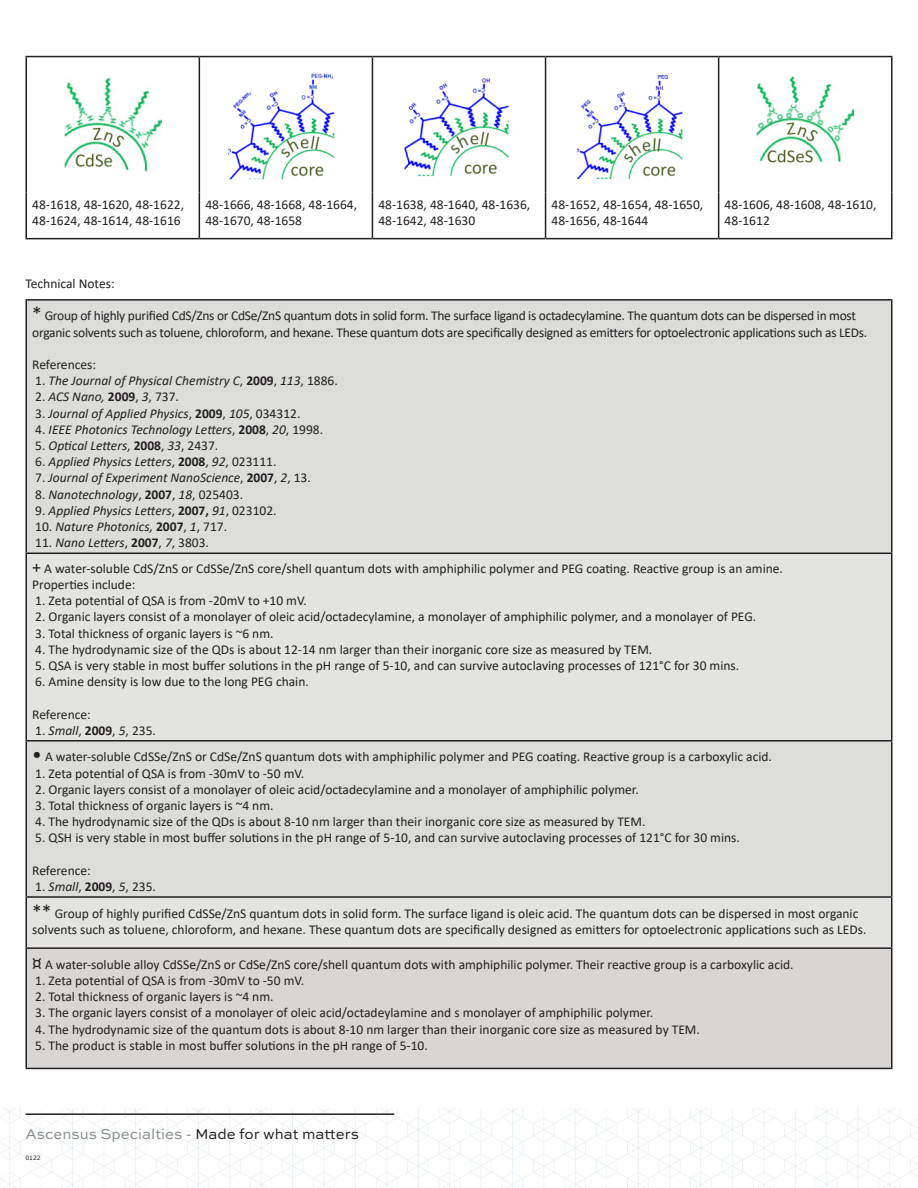
<style>
.page{position:relative;width:918px;height:1188px;background:#fff}
.page>*{position:absolute;margin:0;border:0;box-sizing:border-box;transform-origin:0 0}
.t1{font:15px "Sweet Sans Pro";color:#898c8d}
.t2{font:13.5px/16.2px "Calibri";color:#231f20}
.t3{font:italic 13.5px "Calibri";color:#231f20}
.t4{font:13.5px "Calibri";letter-spacing:-.02em;color:#231f20}
.t5{font:6px "Verdana";color:#231f20}
.s1{font-size:19.5px}
.s2{font-style:normal}
.s3{font-weight:700;font-style:normal}
.s4{font-size:18px}
.s5{font-style:italic}
.s6{font-weight:700}
.s7{color:#231f20}
</style>
<div class="page">
<img style="left:0;top:1109px;width:918px;height:79px">
<hr style="left:26px;top:1113px;width:368px;height:2px;background:#231f20">
<hr style="left:199px;top:57px;width:1px;height:136px;background:#231f20">
<hr style="left:372px;top:57px;width:1px;height:136px;background:#231f20">
<hr style="left:545px;top:57px;width:1px;height:136px;background:#231f20">
<hr style="left:718px;top:57px;width:1px;height:136px;background:#231f20">
<hr style="left:199px;top:193px;width:1px;height:45px;background:#231f20">
<hr style="left:372px;top:193px;width:1px;height:45px;background:#231f20">
<hr style="left:545px;top:193px;width:1px;height:45px;background:#231f20">
<hr style="left:718px;top:193px;width:1px;height:45px;background:#231f20">
<hr style="left:26px;top:56px;width:173px;height:1px;background:#231f20">
<hr style="left:26px;top:57px;width:1px;height:136px;background:#231f20">
<hr style="left:199px;top:56px;width:173px;height:1px;background:#231f20">
<hr style="left:372px;top:56px;width:174px;height:1px;background:#231f20">
<hr style="left:546px;top:56px;width:173px;height:1px;background:#231f20">
<hr style="left:719px;top:56px;width:174px;height:1px;background:#231f20">
<hr style="left:891px;top:57px;width:1px;height:136px;background:#231f20">
<hr style="left:26px;top:193px;width:1px;height:45px;background:#231f20">
<hr style="left:891px;top:193px;width:1px;height:45px;background:#231f20">
<hr style="left:26px;top:238px;width:173px;height:1px;background:#231f20">
<hr style="left:199px;top:238px;width:173px;height:1px;background:#231f20">
<hr style="left:372px;top:238px;width:174px;height:1px;background:#231f20">
<hr style="left:546px;top:238px;width:173px;height:1px;background:#231f20">
<hr style="left:719px;top:238px;width:174px;height:1px;background:#231f20">
<img style="left:64px;top:77px;width:98px;height:95px">
<img style="left:228px;top:73px;width:107px;height:107px">
<img style="left:404px;top:78px;width:105px;height:99px">
<img style="left:576px;top:75px;width:107px;height:104px">
<img style="left:756px;top:76px;width:98px;height:87px">
<div style="left:27px;top:301px;width:864px;height:252px;background:#dcdddb"></div>
<div style="left:27px;top:554px;width:864px;height:393px;background:#e3e4e1"></div>
<div style="left:26px;top:948px;width:866px;height:120px;background:#d8d6d4"></div>
<hr style="left:26px;top:299px;width:866px;height:2px;background:#231f20">
<hr style="left:26px;top:301px;width:1px;height:252px;background:#231f20">
<hr style="left:891px;top:301px;width:1px;height:252px;background:#231f20">
<hr style="left:26px;top:553px;width:866px;height:1px;background:#231f20">
<hr style="left:26px;top:554px;width:1px;height:186px;background:#231f20">
<hr style="left:891px;top:554px;width:1px;height:186px;background:#231f20">
<hr style="left:26px;top:740px;width:866px;height:2px;background:#231f20">
<hr style="left:26px;top:742px;width:1px;height:154px;background:#231f20">
<hr style="left:891px;top:742px;width:1px;height:154px;background:#231f20">
<hr style="left:26px;top:896px;width:866px;height:2px;background:#231f20">
<hr style="left:26px;top:898px;width:1px;height:49px;background:#231f20">
<hr style="left:891px;top:898px;width:1px;height:49px;background:#231f20">
<hr style="left:26px;top:947px;width:866px;height:2px;background:#231f20">
<hr style="left:26px;top:949px;width:1px;height:119px;background:#231f20">
<hr style="left:891px;top:949px;width:1px;height:119px;background:#231f20">
<hr style="left:26px;top:1068px;width:866px;height:1px;background:#231f20">
<p class="t2" style="left:32px;top:196px;width:153px">48-1618, 48-1620, 48-1622,</p>
<p class="t2" style="left:32px;top:212px;width:150px">48-1624, 48-1614, 48-1616</p>
<p class="t2" style="left:26px;top:275px;width:91px">Technical Notes:</p>
<p class="t2" style="left:205px;top:196px;width:153px">48-1666, 48-1668, 48-1664,<br>48-1670, 48-1658</p>
<p class="t2" style="left:378px;top:196px;width:153px">48-1638, 48-1640, 48-1636,<br>48-1642, 48-1630</p>
<p class="t2" style="left:552px;top:196px;width:153px">48-1652, 48-1654, 48-1650,<br>48-1656, 48-1644</p>
<p class="t2" style="left:725px;top:196px;width:153px">48-1606, 48-1608, 48-1610,<br>48-1612</p>
<p class="t4" style="left:32px;top:307px;width:825px"><span class="s1">*</span> Group of highly purified CdS/Zns or CdSe/ZnS quantum dots in solid form. The surface ligand is octadecylamine. The quantum dots can be dispersed in most</p>
<p class="t4" style="left:32px;top:323px;width:837px">organic solvents such as toluene, chloroform, and hexane. These quantum dots are specifically designed as emitters for optoelectronic applications such as LEDs.</p>
<p class="t2" style="left:32px;top:356px;width:65px">References:</p>
<p class="t3" style="left:35px;top:371px;width:304px"><span class="s2">1.</span> The Journal of Physical Chemistry C<span class="s2">,</span> <span class="s3">2009</span><span class="s2">,</span> 113<span class="s2">, 1886.</span></p>
<p class="t3" style="left:35px;top:388px;width:145px"><span class="s2">2.</span> ACS Nano, <span class="s3">2009</span><span class="s2">,</span> 3<span class="s2">, 737.</span></p>
<p class="t3" style="left:35px;top:404px;width:267px"><span class="s2">3.</span> Journal of Applied Physics<span class="s2">,</span> <span class="s3">2009</span><span class="s2">,</span> 105<span class="s2">, 034312.</span></p>
<p class="t3" style="left:35px;top:420px;width:289px"><span class="s2">4.</span> IEEE Photonics Technology Letters<span class="s2">,</span> <span class="s3">2008</span><span class="s2">,</span> 20<span class="s2">, 1998.</span></p>
<p class="t3" style="left:35px;top:436px;width:185px"><span class="s2">5.</span> Optical Letters<span class="s2">,</span> <span class="s3">2008</span><span class="s2">,</span> 33<span class="s2">, 2437.</span></p>
<p class="t3" style="left:35px;top:452px;width:243px"><span class="s2">6.</span> Applied Physics Letters<span class="s2">,</span> <span class="s3">2008</span><span class="s2">,</span> 92<span class="s2">, 023111.</span></p>
<p class="t3" style="left:35px;top:469px;width:277px"><span class="s2">7.</span> Journal of Experiment NanoScience<span class="s2">,</span> <span class="s3">2007</span><span class="s2">,</span> 2<span class="s2">, 13.</span></p>
<p class="t3" style="left:35px;top:485px;width:209px"><span class="s2">8.</span> Nanotechnology<span class="s2">,</span> <span class="s3">2007</span><span class="s2">,</span> 18<span class="s2">, 025403.</span></p>
<p class="t3" style="left:35px;top:501px;width:243px"><span class="s2">9.</span> Applied Physics Letters<span class="s2">,</span> <span class="s3">2007,</span> 91<span class="s2">, 023102.</span></p>
<p class="t3" style="left:35px;top:517px;width:193px"><span class="s2">10.</span> Nature Photonics, <span class="s3">2007</span><span class="s2">,</span> 1<span class="s2">, 717.</span></p>
<p class="t3" style="left:35px;top:533px;width:175px"><span class="s2">11.</span> Nano Letters<span class="s2">,</span> <span class="s3">2007</span><span class="s2">,</span> 7<span class="s2">, 3803.</span></p>
<p class="t2" style="left:32px;top:560px;width:752px"><span class="s4">+</span> A water-soluble CdS/ZnS or CdSSe/ZnS core/shell quantum dots with amphiphilic polymer and PEG coating. Reactive group is an amine.</p>
<p class="t2" style="left:32px;top:576px;width:105px">Properties include:</p>
<p class="t2" style="left:35px;top:592px;width:273px">1. Zeta potential of QSA is from -20mV to +10 mV.</p>
<p class="t2" style="left:35px;top:608px;width:723px">2. Organic layers consist of a monolayer of oleic acid/octadecylamine, a monolayer of amphiphilic polymer, and a monolayer of PEG.</p>
<p class="t2" style="left:35px;top:625px;width:240px">3. Total thickness of organic layers is ~6 nm.</p>
<p class="t2" style="left:35px;top:641px;width:619px">4. The hydrodynamic size of the QDs is about 12-14 nm larger than their inorganic core size as measured by TEM.</p>
<p class="t2" style="left:35px;top:657px;width:705px">5. QSA is very stable in most buffer solutions in the pH range of 5-10, and can survive autoclaving processes of 121°C for 30 mins.</p>
<p class="t2" style="left:35px;top:673px;width:275px">6. Amine density is low due to the long PEG chain.</p>
<p class="t2" style="left:32px;top:706px;width:60px">Reference:</p>
<p class="t2" style="left:35px;top:722px;width:122px">1. <span class="s5">Small</span>, <span class="s6">2009</span>, <span class="s5">5</span>, 235.</p>
<p class="t2" style="left:32px;top:748px;width:741px"><span class="s1">•</span> A water-soluble CdSSe/ZnS or CdSe/ZnS quantum dots with amphiphilic polymer and PEG coating. Reactive group is a carboxylic acid.</p>
<p class="t2" style="left:35px;top:765px;width:270px">1. Zeta potential of QSA is from -30mV to -50 mV.</p>
<p class="t2" style="left:35px;top:781px;width:605px">2. Organic layers consist of a monolayer of oleic acid/octadecylamine and a monolayer of amphiphilic polymer.</p>
<p class="t2" style="left:35px;top:797px;width:240px">3. Total thickness of organic layers is ~4 nm.</p>
<p class="t2" style="left:35px;top:813px;width:612px">4. The hydrodynamic size of the QDs is about 8-10 nm larger than their inorganic core size as measured by TEM.</p>
<p class="t2" style="left:35px;top:829px;width:706px">5. QSH is very stable in most buffer solutions in the pH range of 5-10, and can survive autoclaving processes of 121°C for 30 mins.</p>
<p class="t2" style="left:32px;top:862px;width:60px">Reference:</p>
<p class="t2" style="left:35px;top:878px;width:122px">1. <span class="s5">Small</span>, <span class="s6">2009</span>, <span class="s5">5</span>, 235.</p>
<p class="t2" style="left:32px;top:905px;width:836px"><span class="s1">**</span> Group of highly purified CdSSe/ZnS quantum dots in solid form. The surface ligand is oleic acid. The quantum dots can be dispersed in most organic solvents such as toluene, chloroform, and hexane. These quantum dots are specifically designed as emitters for optoelectronic applications such as LEDs.</p>
<p class="t2" style="left:32px;top:956px;width:763px"><span class="s1">¤</span> A water-soluble alloy CdSSe/ZnS or CdSe/ZnS core/shell quantum dots with amphiphilic polymer. Their reactive group is a carboxylic acid.</p>
<p class="t2" style="left:35px;top:972px;width:270px">1. Zeta potential of QSA is from -30mV to -50 mV.</p>
<p class="t2" style="left:35px;top:988px;width:240px">2. Total thickness of organic layers is ~4 nm.</p>
<p class="t2" style="left:35px;top:1004px;width:620px">3. The organic layers consist of a monolayer of oleic acid/octadeylamine and s monolayer of amphiphilic polymer.</p>
<p class="t2" style="left:35px;top:1021px;width:666px">4. The hydrodynamic size of the quantum dots is about 8-10 nm larger than their inorganic core size as measured by TEM.</p>
<p class="t2" style="left:35px;top:1037px;width:394px">5. The product is stable in most buffer solutions in the pH range of 5-10.</p>
<p class="t1" style="left:26px;top:1123px;width:335px">Ascensus Specialties - <span class="s7">Made for what matters</span></p>
<p class="t5" style="left:26px;top:1154px;width:17px">0122</p>
</div>
